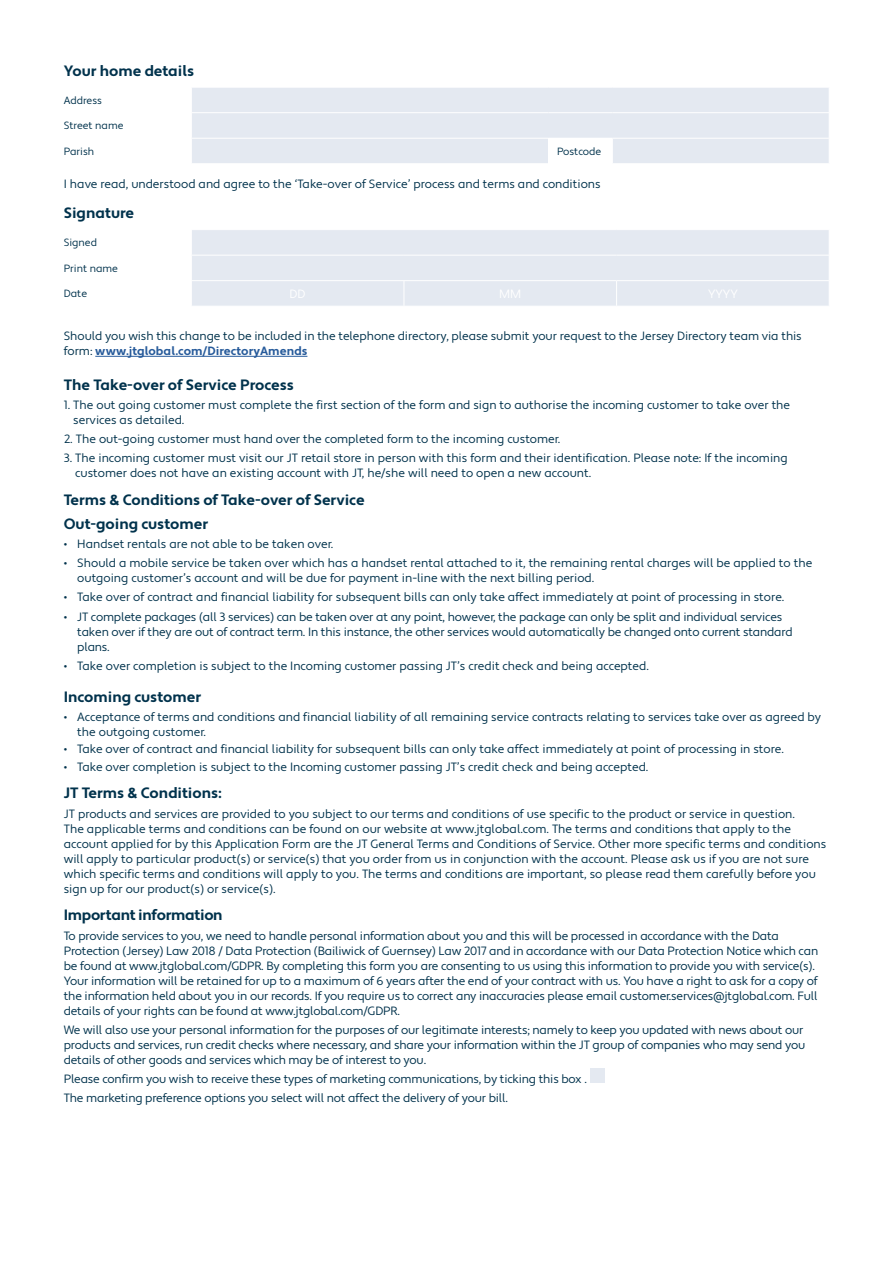
<style>
.page{position:relative;width:893px;height:1263px;background:#fff}
.page>*{position:absolute;margin:0;border:0;box-sizing:border-box;transform-origin:0 0}
.t1{font:700 15px/23.5px "Apertura";color:#00324c}
.t2{font:700 15px "Apertura";letter-spacing:-.02em;color:#00324c}
.t3{font:12px/15px "Apertura";color:#00324c}
.t4{font:12px "Apertura";color:#fff}
.t5{font:10.5px "Apertura";color:#00324c}
.s1{font-weight:700;color:#275b9b}
</style>
<div class="page">
<div style="left:590px;top:1068px;width:14px;height:15px;background:#e4e9f1"></div>
<div style="left:192px;top:88px;width:637px;height:75px;background:#e4e9f1"></div>
<div style="left:549px;top:138px;width:63px;height:26px;background:#fff"></div>
<hr style="left:191px;top:112px;width:358px;height:1px;background:#fff">
<hr style="left:549px;top:112px;width:63px;height:1px;background:#fff">
<hr style="left:612px;top:112px;width:218px;height:1px;background:#fff">
<hr style="left:191px;top:138px;width:358px;height:1px;background:#fff">
<svg style="left:548px;top:139px;width:1px;height:24px"></svg>
<hr style="left:612px;top:138px;width:218px;height:1px;background:#fff">
<svg style="left:612px;top:139px;width:1px;height:24px"></svg>
<div style="left:192px;top:230px;width:637px;height:76px;background:#e4e9f1"></div>
<hr style="left:191px;top:255px;width:213px;height:1px;background:#fff">
<hr style="left:404px;top:255px;width:213px;height:1px;background:#fff">
<hr style="left:617px;top:255px;width:213px;height:1px;background:#fff">
<hr style="left:191px;top:280px;width:213px;height:1px;background:#fff">
<hr style="left:404px;top:280px;width:213px;height:1px;background:#fff">
<svg style="left:404px;top:281px;width:1px;height:25px"></svg>
<hr style="left:617px;top:280px;width:213px;height:1px;background:#fff">
<svg style="left:616px;top:281px;width:1px;height:25px"></svg>
<hr style="left:95px;top:356px;width:212px;height:1px;background:#275b9b">
<p class="t1" style="left:64px;top:59px;width:132px">Your home details</p>
<p class="t5" style="left:64px;top:94px;width:40px">Address</p>
<p class="t5" style="left:64px;top:119px;width:61px">Street name</p>
<p class="t5" style="left:64px;top:145px;width:32px">Parish</p>
<p class="t5" style="left:557px;top:145px;width:46px">Postcode</p>
<p class="t3" style="left:64px;top:176px;width:538px">I have read, understood and agree to the ‘Take-over of Service’ process and terms and conditions</p>
<p class="t1" style="left:64px;top:202px;width:72px">Signature</p>
<p class="t5" style="left:64px;top:236px;width:35px">Signed</p>
<p class="t5" style="left:64px;top:262px;width:56px">Print name</p>
<p class="t5" style="left:64px;top:287px;width:25px">Date</p>
<p class="t4" style="left:290px;top:286px;width:18px">DD</p>
<p class="t4" style="left:499px;top:286px;width:24px">MM</p>
<p class="t3" style="left:64px;top:329px;width:739px">Should you wish this change to be included in the telephone directory, please submit your request to the Jersey Directory team via this form: <span class="s1">www.jtglobal.com/DirectoryAmends</span></p>
<p class="t1" style="left:64px;top:373px;width:232px">The Take-over of Service Process</p>
<p class="t3" style="left:73px;top:398px;width:718px;text-indent:-10px">1. The out going customer must complete the first section of the form and sign to authorise the incoming customer to take over the services as detailed.</p>
<p class="t3" style="left:64px;top:432px;width:498px">2. The out-going customer must hand over the completed form to the incoming customer.</p>
<p class="t3" style="left:75px;top:451px;width:714px;text-indent:-12px">3. The incoming customer must visit our JT retail store in person with this form and their identification. Please note: If the incoming customer does not have an existing account with JT, he/she will need to open a new account.</p>
<p class="t1" style="left:64px;top:489px;width:302px">Terms &amp; Conditions of Take-over of Service<br>Out-going customer</p>
<p class="t3" style="left:64px;top:537px;width:271px">• Handset rentals are not able to be taken over.</p>
<p class="t3" style="left:77px;top:556px;width:737px;text-indent:-13px">• Should a mobile service be taken over which has a handset rental attached to it, the remaining rental charges will be applied to the outgoing customer’s account and will be due for payment in-line with the next billing period.</p>
<p class="t3" style="left:64px;top:590px;width:722px">• Take over of contract and financial liability for subsequent bills can only take affect immediately at point of processing in store.</p>
<p class="t3" style="left:77px;top:609px;width:717px;text-indent:-13px">• JT complete packages (all 3 services) can be taken over at any point, however, the package can only be split and individual services taken over if they are out of contract term. In this instance, the other services would automatically be changed onto current standard plans.</p>
<p class="t3" style="left:64px;top:659px;width:587px">• Take over completion is subject to the Incoming customer passing JT’s credit check and being accepted.</p>
<p class="t1" style="left:64px;top:686px;width:139px">Incoming customer</p>
<p class="t3" style="left:77px;top:710px;width:745px;text-indent:-14px">• Acceptance of terms and conditions and financial liability of all remaining service contracts relating to services take over as agreed by the outgoing customer.</p>
<p class="t3" style="left:64px;top:742px;width:722px">• Take over of contract and financial liability for subsequent bills can only take affect immediately at point of processing in store.</p>
<p class="t3" style="left:64px;top:759px;width:586px">• Take over completion is subject to the Incoming customer passing JT’s credit check and being accepted.</p>
<p class="t1" style="left:64px;top:782px;width:159px">JT Terms &amp; Conditions:</p>
<p class="t3" style="left:64px;top:806px;width:764px">JT products and services are provided to you subject to our terms and conditions of use specific to the product or service in question.<br>The applicable terms and conditions can be found on our website at www.jtglobal.com. The terms and conditions that apply to the account applied for by this Application Form are the JT General Terms and Conditions of Service. Other more specific terms and conditions will apply to particular product(s) or service(s) that you order from us in conjunction with the account. Please ask us if you are not sure which specific terms and conditions will apply to you. The terms and conditions are important, so please read them carefully before you sign up for our product(s) or service(s).</p>
<p class="t2" style="left:64px;top:906px;width:160px">Important information</p>
<p class="t3" style="left:64px;top:928px;width:756px">To provide services to you, we need to handle personal information about you and this will be processed in accordance with the Data Protection (Jersey) Law 2018 / Data Protection (Bailiwick of Guernsey) Law 2017 and in accordance with our Data Protection Notice which can be found at www.jtglobal.com/GDPR. By completing this form you are consenting to us using this information to provide you with service(s).<br>Your information will be retained for up to a maximum of 6 years after the end of your contract with us. You have a right to ask for a copy of the information held about you in our records. If you require us to correct any inaccuracies please email customer.services@jtglobal.com. Full details of your rights can be found at www.jtglobal.com/GDPR.</p>
<p class="t3" style="left:64px;top:1022px;width:743px">We will also use your personal information for the purposes of our legitimate interests; namely to keep you updated with news about our products and services, run credit checks where necessary, and share your information within the JT group of companies who may send you details of other goods and services which may be of interest to you.</p>
<p class="t3" style="left:64px;top:1070px;width:525px;line-height:19.2px">Please confirm you wish to receive these types of marketing communications, by ticking this box .<br>The marketing preference options you select will not affect the delivery of your bill.</p>
</div>
